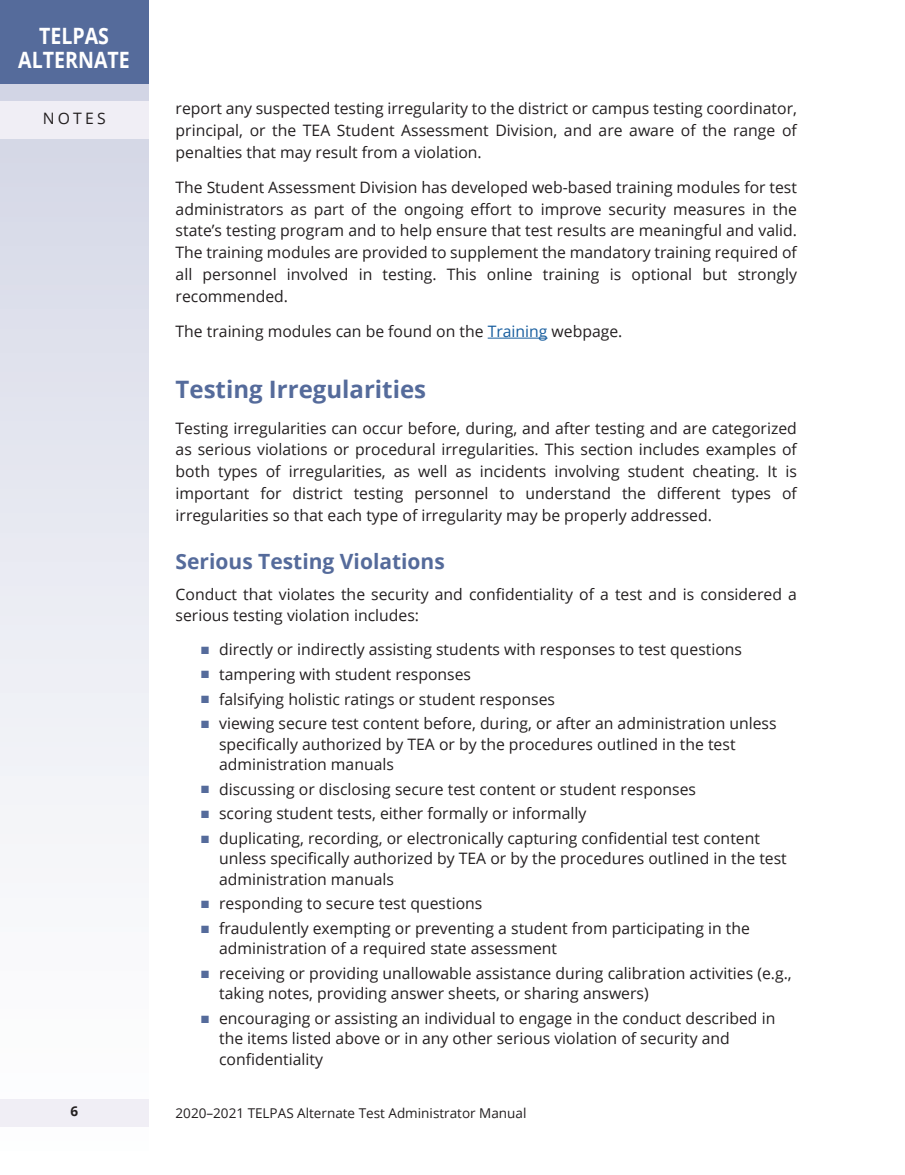
<style>
.page{position:relative;width:905px;height:1175px;background:#fff}
.page>*{position:absolute;margin:0;border:0;box-sizing:border-box;transform-origin:0 0}
.H2_16pt{font:700 24px "Open Sans";color:#556b9b}
.t1{font:700 22.5px/24px "Open Sans";color:#fff;text-align:center;scale:.87 1}
.t2{font:700 21px "Open Sans";color:#556b9b}
.Body_Text{font:15.75px/21.8px "Open Sans";color:#231f20}
.t3{font:13.5px "Open Sans";color:#231f20}
.t4{font:700 13.5px "Open Sans";color:#231f20}
.s1{color:#175d9e}
.s2{color:#556b9b}
</style>
<div class="page">
<svg style="left:0;top:83px;width:148px;height:1044px"></svg>
<div style="left:0;top:101px;width:148px;height:38px;background:#f0eef5"></div>
<hr style="left:487px;top:338px;width:60px;height:1px;background:#175d9e">
<div style="left:0;top:1099px;width:148px;height:27px;background:#f0eef5"></div>
<div style="left:0;top:0;width:148px;height:83px;background:#556b9b"></div>
<h2 class="t1" style="left:18px;top:24px;width:130px">TELPAS<br>ALTERNATE</h2>
<p class="Body_Text" style="left:43px;top:107px;width:64px">NOTES</p>
<p class="Body_Text" style="left:176px;top:97px;width:623px;text-align:justify">report any suspected testing irregularity to the district or campus testing coordinator, principal, or the TEA Student Assessment Division, and are aware of the range of penalties that may result from a violation.</p>
<p class="Body_Text" style="left:176px;top:176px;width:623px;text-align:justify">The Student Assessment Division has developed web-based training modules for test administrators as part of the ongoing effort to improve security measures in the state’s testing program and to help ensure that test results are meaningful and valid.<br>The training modules are provided to supplement the mandatory training required of all personnel involved in testing. This online training is optional but strongly recommended.</p>
<p class="Body_Text" style="left:176px;top:320px;width:448px">The training modules can be found on the <span class="s1">Training</span> webpage.</p>
<h2 class="H2_16pt" style="left:176px;top:373px;width:252px">Testing Irregularities</h2>
<p class="Body_Text" style="left:176px;top:417px;width:623px;text-align:justify">Testing irregularities can occur before, during, and after testing and are categorized as serious violations or procedural irregularities. This section includes examples of both types of irregularities, as well as incidents involving student cheating. It is important for district testing personnel to understand the different types of irregularities so that each type of irregularity may be properly addressed.</p>
<h3 class="t2" style="left:176px;top:546px;width:271px">Serious Testing Violations</h3>
<p class="Body_Text" style="left:176px;top:582px;width:623px">Conduct that violates the security and confidentiality of a test and is considered a serious testing violation includes:</p>
<p class="Body_Text" style="left:201px;top:638px;width:542px"><span class="s2">■</span> directly or indirectly assisting students with responses to test questions</p>
<p class="Body_Text" style="left:201px;top:663px;width:271px"><span class="s2">■</span> tampering with student responses</p>
<p class="Body_Text" style="left:201px;top:687px;width:355px"><span class="s2">■</span> falsifying holistic ratings or student responses</p>
<p class="Body_Text" style="left:219px;top:713px;width:559px;line-height:20.2px;text-indent:-18px"><span class="s2">■</span> viewing secure test content before, during, or after an administration unless specifically authorized by TEA or by the procedures outlined in the test administration manuals</p>
<p class="Body_Text" style="left:201px;top:777px;width:496px"><span class="s2">■</span> discussing or disclosing secure test content or student responses</p>
<p class="Body_Text" style="left:201px;top:802px;width:387px"><span class="s2">■</span> scoring student tests, either formally or informally</p>
<p class="Body_Text" style="left:219px;top:828px;width:569px;line-height:20.2px;text-indent:-18px"><span class="s2">■</span> duplicating, recording, or electronically capturing confidential test content unless specifically authorized by TEA or by the procedures outlined in the test administration manuals</p>
<p class="Body_Text" style="left:201px;top:892px;width:283px"><span class="s2">■</span> responding to secure test questions</p>
<p class="Body_Text" style="left:219px;top:918px;width:532px;line-height:20.2px;text-indent:-18px"><span class="s2">■</span> fraudulently exempting or preventing a student from participating in the administration of a required state assessment</p>
<p class="Body_Text" style="left:219px;top:963px;width:574px;line-height:20.2px;text-indent:-18px"><span class="s2">■</span> receiving or providing unallowable assistance during calibration activities (e.g., taking notes, providing answer sheets, or sharing answers)</p>
<p class="Body_Text" style="left:219px;top:1008px;width:557px;line-height:20.2px;text-indent:-18px"><span class="s2">■</span> encouraging or assisting an individual to engage in the conduct described in the items listed above or in any other serious violation of security and confidentiality</p>
<p class="t4" style="left:70px;top:1102px;width:9px">6</p>
<p class="t3" style="left:176px;top:1104px;width:352px">2020–2021 TELPAS Alternate Test Administrator Manual</p>
</div>
